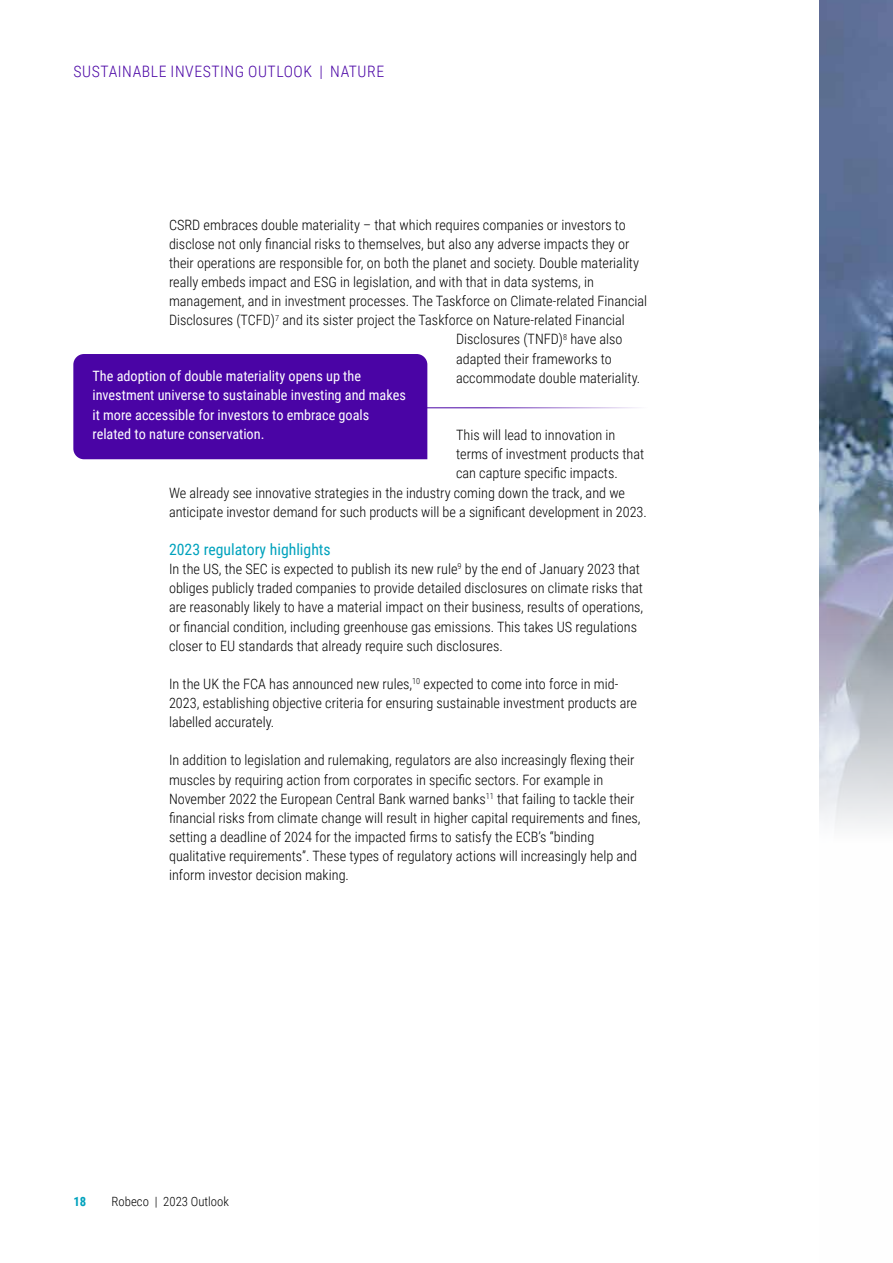
<style>
.page{position:relative;width:893px;height:1263px;background:#fff}
.page>*{position:absolute;margin:0;border:0;box-sizing:border-box;transform-origin:0 0}
.t1{font:300 15.75px "Roboto Condensed";letter-spacing:.035em;color:#4a04a5}
.t2{font:15.75px "Roboto Condensed";color:#00a2bd}
.t3{font:300 14.25px/19.2px "Roboto Condensed";color:#000}
.t4{font:14.25px/19.2px "Roboto Condensed";color:#fff}
.t5{font:300 12.75px "Roboto Condensed";color:#000}
.t6{font:700 12.75px "Roboto Condensed";color:#00a2bd}
</style>
<div class="page">
<div style="left:73px;top:354px;width:354px;height:105px;background:#4a04a5"></div>
<hr style="left:422px;top:407px;width:264px;height:1px;background:#4a04a5">
<img style="left:820px;top:0;width:73px;height:828px">
<p class="t1" style="left:74px;top:60px;width:312px">SUSTAINABLE INVESTING OUTLOOK | NATURE</p>
<p class="t3" style="left:169px;top:214px;width:458px">CSRD embraces double materiality – that which requires companies or investors to</p>
<p class="t3" style="left:169px;top:234px;width:462px">disclose not only financial risks to themselves, but also any adverse impacts they or</p>
<p class="t3" style="left:169px;top:253px;width:472px">their operations are responsible for, on both the planet and society. Double materiality</p>
<p class="t3" style="left:169px;top:272px;width:426px">really embeds impact and ESG in legislation, and with that in data systems, in</p>
<p class="t3" style="left:169px;top:291px;width:480px">management, and in investment processes. The Taskforce on Climate-related Financial</p>
<p class="t3" style="left:169px;top:310px;width:457px">Disclosures (TCFD)<sup>7</sup> and its sister project the Taskforce on Nature-related Financial</p>
<p class="t3" style="left:456px;top:329px;width:168px">Disclosures (TNFD)<sup>8</sup> have also</p>
<p class="t3" style="left:456px;top:348px;width:157px">adapted their frameworks to</p>
<p class="t3" style="left:456px;top:367px;width:186px">accommodate double materiality.</p>
<p class="t4" style="left:92px;top:366px;width:315px">The adoption of double materiality opens up the investment universe to sustainable investing and makes it more accessible for investors to embrace goals related to nature conservation.</p>
<p class="t3" style="left:456px;top:425px;width:161px">This will lead to innovation in</p>
<p class="t3" style="left:456px;top:444px;width:190px">terms of investment products that</p>
<p class="t3" style="left:456px;top:463px;width:163px">can capture specific impacts.</p>
<p class="t3" style="left:169px;top:482px;width:458px">We already see innovative strategies in the industry coming down the track, and we</p>
<p class="t3" style="left:169px;top:501px;width:479px">anticipate investor demand for such products will be a significant development in 2023.</p>
<p class="t2" style="left:169px;top:538px;width:163px">2023 regulatory highlights</p>
<p class="t3" style="left:169px;top:559px;width:476px">In the US, the SEC is expected to publish its new rule<sup>9</sup> by the end of January 2023 that obliges publicly traded companies to provide detailed disclosures on climate risks that are reasonably likely to have a material impact on their business, results of operations, or financial condition, including greenhouse gas emissions. This takes US regulations closer to EU standards that already require such disclosures.</p>
<p class="t3" style="left:169px;top:674px;width:470px">In the UK the FCA has announced new rules,<sup>10</sup> expected to come into force in mid-<br>2023, establishing objective criteria for ensuring sustainable investment products are labelled accurately.</p>
<p class="t3" style="left:169px;top:750px;width:473px">In addition to legislation and rulemaking, regulators are also increasingly flexing their muscles by requiring action from corporates in specific sectors. For example in November 2022 the European Central Bank warned banks<sup>11</sup> that failing to tackle their financial risks from climate change will result in higher capital requirements and fines, setting a deadline of 2024 for the impacted firms to satisfy the ECB’s “binding qualitative requirements”. These types of regulatory actions will increasingly help and inform investor decision making.</p>
<p class="t6" style="left:73px;top:1192px;width:14px">18</p>
<p class="t5" style="left:112px;top:1192px;width:119px">Robeco | 2023 Outlook</p>
</div>
